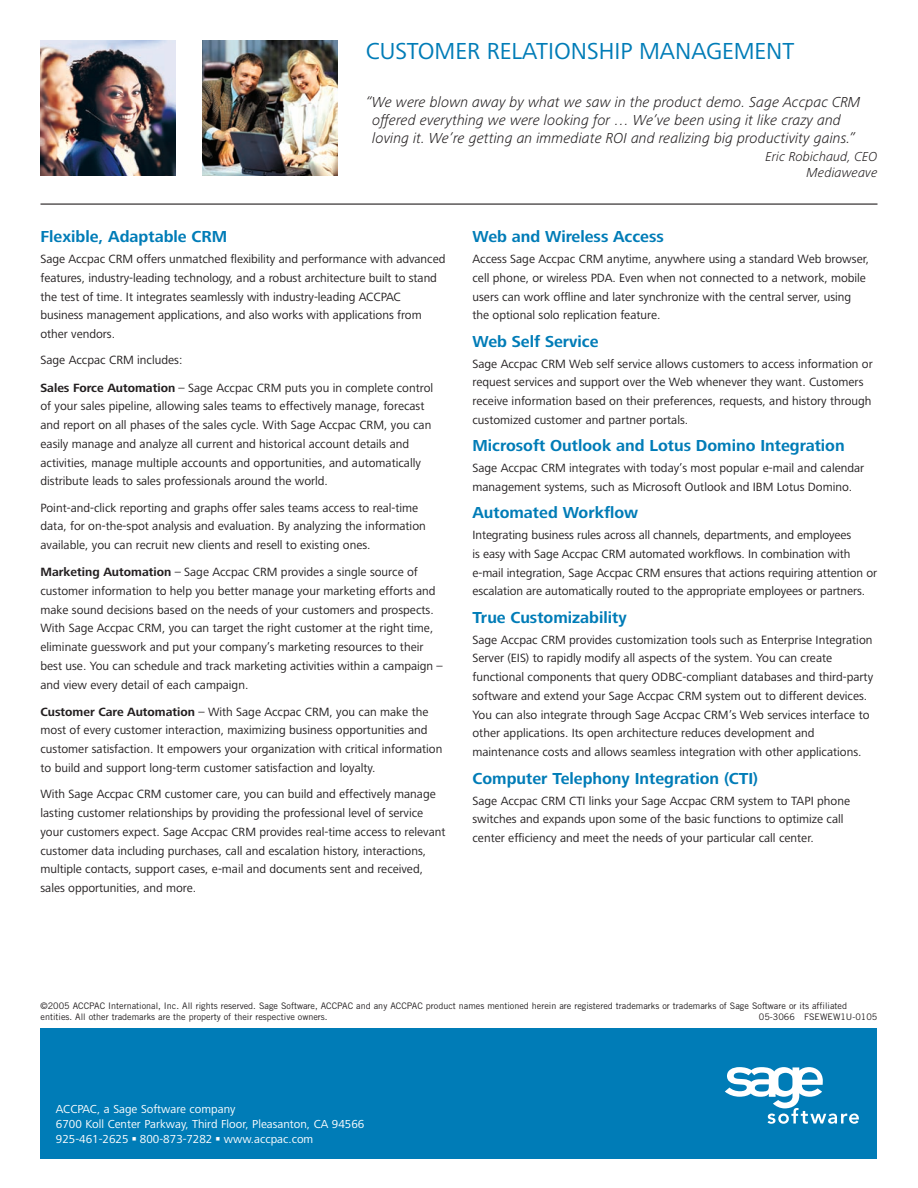
<style>
.page{position:relative;width:918px;height:1188px;background:#fff}
.page>*{position:absolute;margin:0;border:0;box-sizing:border-box;transform-origin:0 0}
.BackpageHeader{font:24px "Frutiger Next LT";color:#007cb7}
.Subhead{font:700 16.5px "Frutiger Next LT";color:#007cb7}
.PullQuote{font:italic 300 15px/18px "Frutiger Next LT";color:#231f20}
.PullQuoteName{font:italic 300 13.5px "Frutiger Next LT";color:#231f20}
.BodyCopy{font:12.3px/18.8px "Frutiger Next LT";color:#231f20}
.t1{font:12px "Frutiger Next LT";color:#fff}
.legalese{font:9px/11.2px "Trade Gothic";color:#231f20}
.s1{font-weight:700}
</style>
<div class="page">
<hr style="left:40px;top:204px;width:838px;height:1px;background:#231f20">
<img style="left:40px;top:40px;width:135px;height:136px">
<img style="left:202px;top:40px;width:135px;height:136px">
<div style="left:40px;top:1028px;width:838px;height:131px;background:#007cb7"></div>
<svg style="left:725px;top:1067px;width:134px;height:57px"></svg>
<p class="BackpageHeader" style="left:366px;top:37px;width:430px">CUSTOMER RELATIONSHIP MANAGEMENT</p>
<p class="PullQuote" style="left:372px;top:93px;width:490px;text-indent:-6px">“ We were blown away by what we saw in the product demo. Sage Accpac CRM offered everything we were looking for … We’ve been using it like crazy and loving it. We’re getting an immediate ROI and realizing big productivity gains.”</p>
<p class="PullQuoteName" style="left:765px;top:149px;width:114px">Eric Robichaud, CEO</p>
<p class="PullQuoteName" style="left:807px;top:166px;width:72px">Mediaweave</p>
<p class="Subhead" style="left:40px;top:228px;width:188px">Flexible, Adaptable CRM</p>
<p class="BodyCopy" style="left:40px;top:250px;width:406px">Sage Accpac CRM offers unmatched flexibility and performance with advanced features, industry-leading technology, and a robust architecture built to stand the test of time. It integrates seamlessly with industry-leading ACCPAC business management applications, and also works with applications from other vendors.</p>
<p class="BodyCopy" style="left:40px;top:351px;width:143px">Sage Accpac CRM includes:</p>
<p class="BodyCopy" style="left:40px;top:378px;width:394px"><span class="s1">Sales Force Automation</span> – Sage Accpac CRM puts you in complete control of your sales pipeline, allowing sales teams to effectively manage, forecast and report on all phases of the sales cycle. With Sage Accpac CRM, you can easily manage and analyze all current and historical account details and activities, manage multiple accounts and opportunities, and automatically distribute leads to sales professionals around the world.</p>
<p class="BodyCopy" style="left:40px;top:498px;width:387px">Point-and-click reporting and graphs offer sales teams access to real-time data, for on-the-spot analysis and evaluation. By analyzing the information available, you can recruit new clients and resell to existing ones.</p>
<p class="BodyCopy" style="left:40px;top:563px;width:404px"><span class="s1">Marketing Automation</span> – Sage Accpac CRM provides a single source of customer information to help you better manage your marketing efforts and make sound decisions based on the needs of your customers and prospects.<br>With Sage Accpac CRM, you can target the right customer at the right time, eliminate guesswork and put your company’s marketing resources to their best use. You can schedule and track marketing activities within a campaign – and view every detail of each campaign.</p>
<p class="BodyCopy" style="left:40px;top:702px;width:403px"><span class="s1">Customer Care Automation</span> – With Sage Accpac CRM, you can make the most of every customer interaction, maximizing business opportunities and customer satisfaction. It empowers your organization with critical information to build and support long-term customer satisfaction and loyalty.</p>
<p class="BodyCopy" style="left:40px;top:785px;width:407px">With Sage Accpac CRM customer care, you can build and effectively manage lasting customer relationships by providing the professional level of service your customers expect. Sage Accpac CRM provides real-time access to relevant customer data including purchases, call and escalation history, interactions, multiple contacts, support cases, e-mail and documents sent and received, sales opportunities, and more.</p>
<p class="Subhead" style="left:472px;top:228px;width:193px">Web and Wireless Access</p>
<p class="BodyCopy" style="left:472px;top:250px;width:398px">Access Sage Accpac CRM anytime, anywhere using a standard Web browser, cell phone, or wireless PDA. Even when not connected to a network, mobile users can work offline and later synchronize with the central server, using the optional solo replication feature.</p>
<p class="Subhead" style="left:472px;top:332px;width:128px">Web Self Service</p>
<p class="BodyCopy" style="left:472px;top:354px;width:402px">Sage Accpac CRM Web self service allows customers to access information or request services and support over the Web whenever they want. Customers receive information based on their preferences, requests, and history through customized customer and partner portals.</p>
<p class="Subhead" style="left:472px;top:437px;width:374px">Microsoft Outlook and Lotus Domino Integration</p>
<p class="BodyCopy" style="left:472px;top:459px;width:393px">Sage Accpac CRM integrates with today’s most popular e-mail and calendar management systems, such as Microsoft Outlook and IBM Lotus Domino.</p>
<p class="Subhead" style="left:472px;top:504px;width:167px">Automated Workflow</p>
<p class="BodyCopy" style="left:472px;top:526px;width:406px">Integrating business rules across all channels, departments, and employees<br>is easy with Sage Accpac CRM automated workflows. In combination with e-mail integration, Sage Accpac CRM ensures that actions requiring attention or escalation are automatically routed to the appropriate employees or partners.</p>
<p class="Subhead" style="left:472px;top:608px;width:156px">True Customizability</p>
<p class="BodyCopy" style="left:472px;top:630px;width:402px">Sage Accpac CRM provides customization tools such as Enterprise Integration Server (EIS) to rapidly modify all aspects of the system. You can create functional components that query ODBC-compliant databases and third-party software and extend your Sage Accpac CRM system out to different devices.<br>You can also integrate through Sage Accpac CRM’s Web services interface to other applications. Its open architecture reduces development and maintenance costs and allows seamless integration with other applications.</p>
<p class="Subhead" style="left:472px;top:769px;width:287px">Computer Telephony Integration (CTI)</p>
<p class="BodyCopy" style="left:472px;top:791px;width:379px">Sage Accpac CRM CTI links your Sage Accpac CRM system to TAPI phone switches and expands upon some of the basic functions to optimize call center efficiency and meet the needs of your particular call center.</p>
<p class="legalese" style="left:40px;top:1000px;width:808px">©2005 ACCPAC International, Inc. All rights reserved. Sage Software, ACCPAC and any ACCPAC product names mentioned herein are registered trademarks or trademarks of Sage Software or its affiliated entities. All other trademarks are the property of their respective owners.</p>
<p class="legalese" style="left:759px;top:1011px;width:120px">05-3066 FSEWEW1U-0105</p>
<p class="t1" style="left:56px;top:1102px;width:181px">ACCPAC, a Sage Software company</p>
<p class="t1" style="left:56px;top:1117px;width:310px">6700 Koll Center Parkway, Third Floor, Pleasanton, CA 94566</p>
<p class="t1" style="left:56px;top:1132px;width:259px">925-461-2625 ■ 800-873-7282 ■ www.accpac.com</p>
</div>
